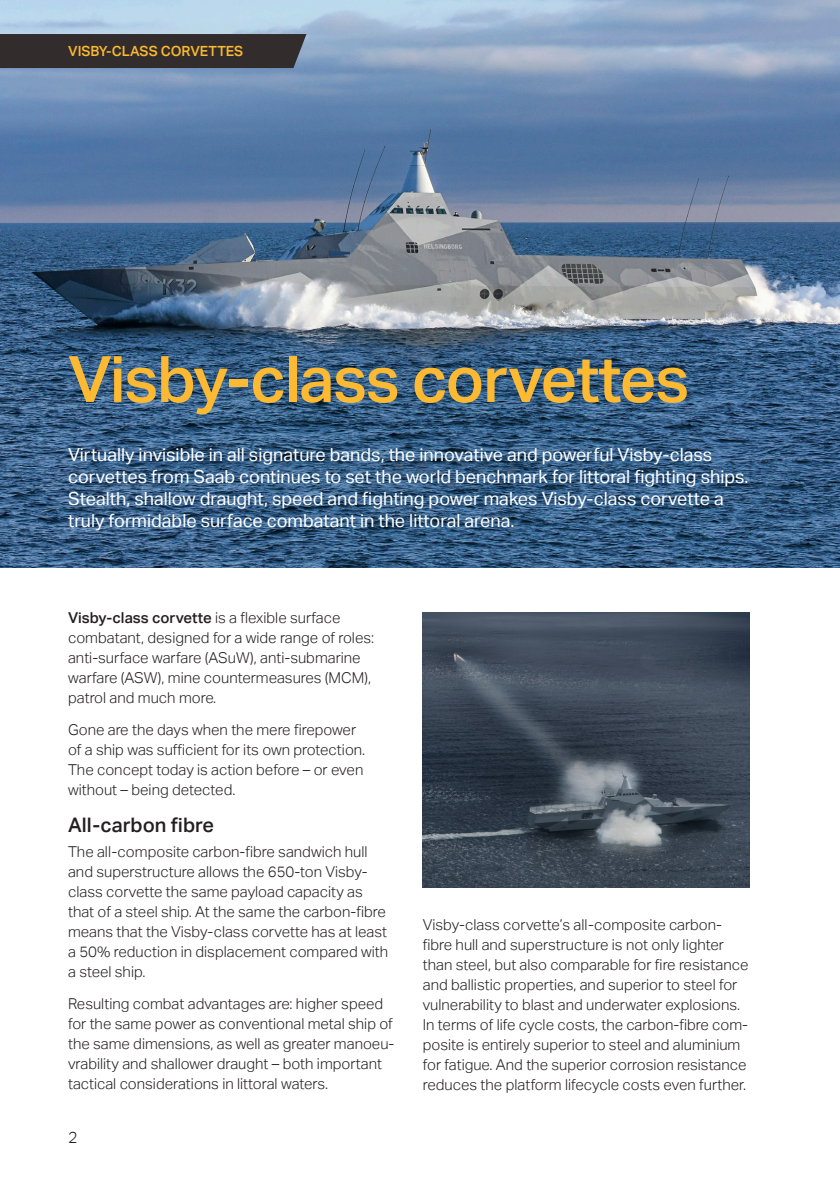
<style>
.page{position:relative;width:840px;height:1191px;background:#fff}
.page>*{position:absolute;margin:0;border:0;box-sizing:border-box;transform-origin:0 0}
.Gul_Huvudrubrik{font:500 64px "Aktiv Grotesk";letter-spacing:-.02em;color:#fdb931}
.Styckerubrik{font:500 20px "Aktiv Grotesk";color:#231f20}
.Ingress_neg{font:18px/22px "Aktiv Grotesk";color:#fff}
.t1{font:300 16px "Aktiv Grotesk";color:#231f20}
.Brödtext{font:300 15px/20px "Aktiv Grotesk";color:#231f20}
.t2{font:500 14px "Aktiv Grotesk";color:#fdb931}
.s1{font-weight:500}
</style>
<div class="page">
<img style="left:422px;top:612px;width:326px;height:275px">
<img style="left:0;top:0;width:839px;height:567px">
<hr style="left:839px;top:848px;width:1px;height:343px;background:#322d2c">
<div style="left:0;top:34px;width:306px;height:34px;background:#322d2c"></div>
<p class="t2" style="left:68px;top:43px;width:177px">VISBY-CLASS CORVETTES</p>
<p class="Gul_Huvudrubrik" style="left:68px;top:342px;width:622px">Visby-class corvettes</p>
<p class="Ingress_neg" style="left:68px;top:444px;width:681px">Virtually invisible in all signature bands, the innovative and powerful Visby-class corvettes from Saab continues to set the world benchmark for littoral fighting ships.<br>Stealth, shallow draught, speed and fighting power makes Visby-class corvette a truly formidable surface combatant in the littoral arena.</p>
<p class="Brödtext" style="left:68px;top:608px;width:307px"><span class="s1">Visby-class corvette</span> is a flexible surface combatant, designed for a wide range of roles: anti-surface warfare (ASuW), anti-submarine warfare (ASW), mine countermeasures (MCM), patrol and much more.</p>
<p class="Brödtext" style="left:68px;top:719px;width:298px">Gone are the days when the mere firepower of a ship was sufficient for its own protection.<br>The concept today is action before – or even without – being detected.</p>
<p class="Styckerubrik" style="left:68px;top:813px;width:147px">All-carbon fibre</p>
<p class="Brödtext" style="left:68px;top:842px;width:321px">The all-composite carbon-fibre sandwich hull and superstructure allows the 650-ton Visby&shy;class corvette the same payload capacity as that of a steel ship. At the same the carbon-fibre means that the Visby-class corvette has at least a 50% reduction in displacement compared with a steel ship.</p>
<p class="Brödtext" style="left:68px;top:993px;width:327px">Resulting combat advantages are: higher speed for the same power as conventional metal ship of the same dimensions, as well as greater manoeu&shy;vrability and shallower draught – both important tactical considerations in littoral waters.</p>
<p class="t1" style="left:68px;top:1128px;width:11px">2</p>
<p class="Brödtext" style="left:422px;top:914px;width:327px">Visby-class corvette’s all-composite carbon&shy;fibre hull and superstructure is not only lighter than steel, but also comparable for fire resistance and ballistic properties, and superior to steel for vulnerability to blast and underwater explosions.<br>In terms of life cycle costs, the carbon-fibre com&shy;posite is entirely superior to steel and aluminium for fatigue. And the superior corrosion resistance reduces the platform lifecycle costs even further.</p>
</div>
